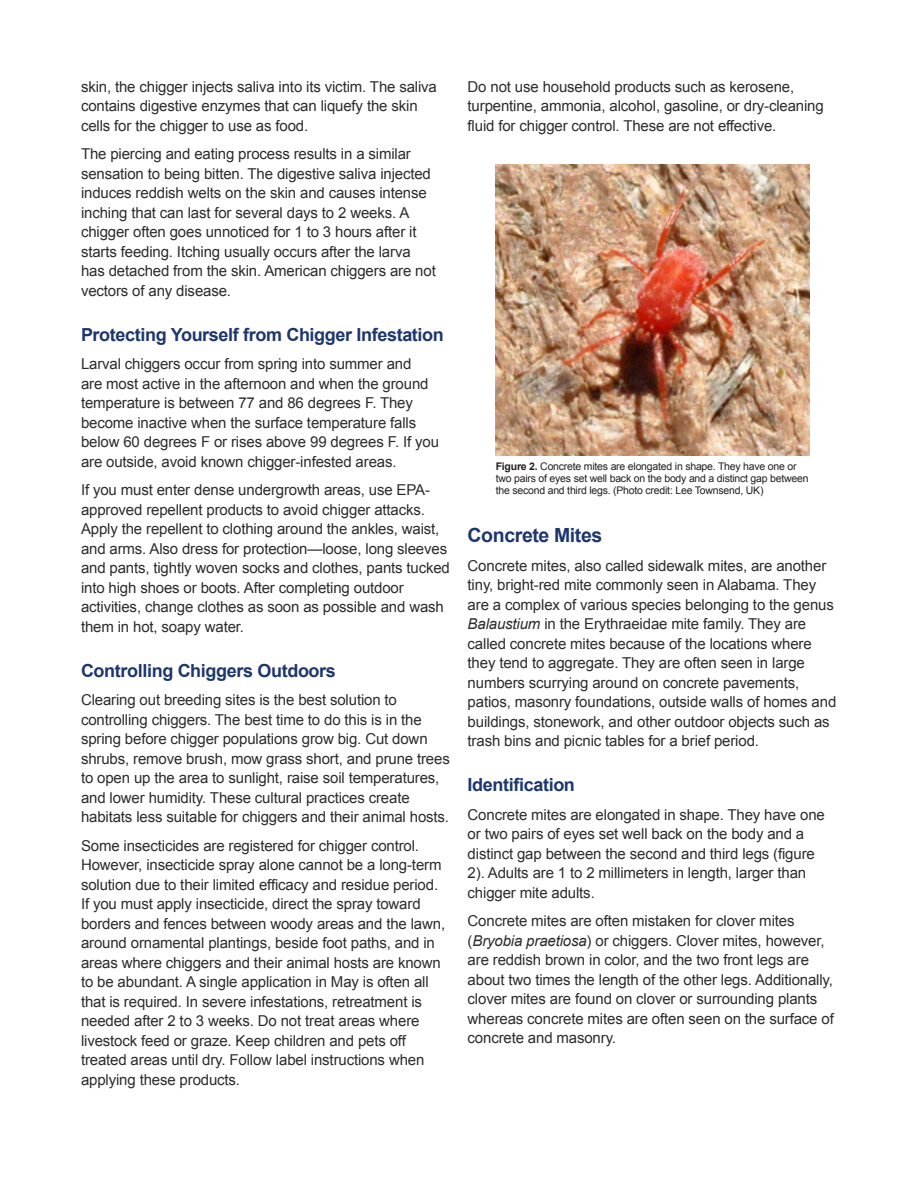
<style>
.page{position:relative;width:918px;height:1188px;background:#fff}
.page>*{position:absolute;margin:0;border:0;box-sizing:border-box;transform-origin:0 0}
.t1{font:700 19.5px "Arial";letter-spacing:-.02em;color:#1d366c}
.t2{font:700 18px "Arial";letter-spacing:-.02em;color:#1d366c}
.t3{font:15px/19.5px "Arial";letter-spacing:-.01em;color:#2e2b2c}
.t4{font:10.5px/12px "Arial";letter-spacing:-.02em;color:#231f20}
.s1{font-weight:700}
.s2{font-style:italic}
</style>
<div class="page">
<img style="left:496px;top:164px;width:313px;height:291px">
<p class="t3" style="left:81px;top:77px;width:357px">skin, the chigger injects saliva into its victim. The saliva contains digestive enzymes that can liquefy the skin cells for the chigger to use as food.</p>
<p class="t3" style="left:81px;top:145px;width:356px">The piercing and eating process results in a similar sensation to being bitten. The digestive saliva injected induces reddish welts on the skin and causes intense inching that can last for several days to 2 weeks. A chigger often goes unnoticed for 1 to 3 hours after it starts feeding. Itching usually occurs after the larva has detached from the skin. American chiggers are not vectors of any disease.</p>
<p class="t2" style="left:81px;top:323px;width:364px">Protecting Yourself from Chigger Infestation</p>
<p class="t3" style="left:81px;top:355px;width:360px">Larval chiggers occur from spring into summer and<br>are most active in the afternoon and when the ground temperature is between 77 and 86 degrees F. They become inactive when the surface temperature falls below 60 degrees F or rises above 99 degrees F. If you are outside, avoid known chigger-infested areas.</p>
<p class="t3" style="left:81px;top:481px;width:370px">If you must enter dense undergrowth areas, use EPA&shy;approved repellent products to avoid chigger attacks.<br>Apply the repellent to clothing around the ankles, waist, and arms. Also dress for protection—loose, long sleeves and pants, tightly woven socks and clothes, pants tucked into high shoes or boots. After completing outdoor activities, change clothes as soon as possible and wash them in hot, soapy water.</p>
<p class="t2" style="left:81px;top:659px;width:256px">Controlling Chiggers Outdoors</p>
<p class="t3" style="left:81px;top:691px;width:370px">Clearing out breeding sites is the best solution to controlling chiggers. The best time to do this is in the spring before chigger populations grow big. Cut down shrubs, remove brush, mow grass short, and prune trees to open up the area to sunlight, raise soil temperatures, and lower humidity. These cultural practices create habitats less suitable for chiggers and their animal hosts.</p>
<p class="t3" style="left:81px;top:836px;width:366px">Some insecticides are registered for chigger control.<br>However, insecticide spray alone cannot be a long-term solution due to their limited efficacy and residue period.<br>If you must apply insecticide, direct the spray toward borders and fences between woody areas and the lawn, around ornamental plantings, beside foot paths, and in areas where chiggers and their animal hosts are known to be abundant. A single application in May is often all that is required. In severe infestations, retreatment is needed after 2 to 3 weeks. Do not treat areas where livestock feed or graze. Keep children and pets off treated areas until dry. Follow label instructions when applying these products.</p>
<p class="t3" style="left:468px;top:77px;width:358px">Do not use household products such as kerosene, turpentine, ammonia, alcohol, gasoline, or dry-cleaning fluid for chigger control. These are not effective.</p>
<p class="t4" style="left:496px;top:461px;width:314px"><span class="s1">Figure 2.</span> Concrete mites are elongated in shape. They have one or two pairs of eyes set well back on the body and a distinct gap between the second and third legs. (Photo credit: Lee Townsend, UK)</p>
<h1 class="t1" style="left:468px;top:523px;width:136px">Concrete Mites</h1>
<p class="t3" style="left:468px;top:556px;width:370px">Concrete mites, also called sidewalk mites, are another tiny, bright-red mite commonly seen in Alabama. They are a complex of various species belonging to the genus <span class="s2">Balaustium</span> in the Erythraeidae mite family. They are called concrete mites because of the locations where they tend to aggregate. They are often seen in large numbers scurrying around on concrete pavements, patios, masonry foundations, outside walls of homes and buildings, stonework, and other outdoor objects such as trash bins and picnic tables for a brief period.</p>
<p class="t2" style="left:468px;top:773px;width:109px">Identification</p>
<p class="t3" style="left:468px;top:805px;width:359px">Concrete mites are elongated in shape. They have one or two pairs of eyes set well back on the body and a distinct gap between the second and third legs (figure 2). Adults are 1 to 2 millimeters in length, larger than chigger mite adults.</p>
<p class="t3" style="left:468px;top:911px;width:368px">Concrete mites are often mistaken for clover mites (<span class="s2">Bryobia praetiosa</span>) or chiggers. Clover mites, however, are reddish brown in color, and the two front legs are about two times the length of the other legs. Additionally, clover mites are found on clover or surrounding plants whereas concrete mites are often seen on the surface of concrete and masonry.</p>
</div>
